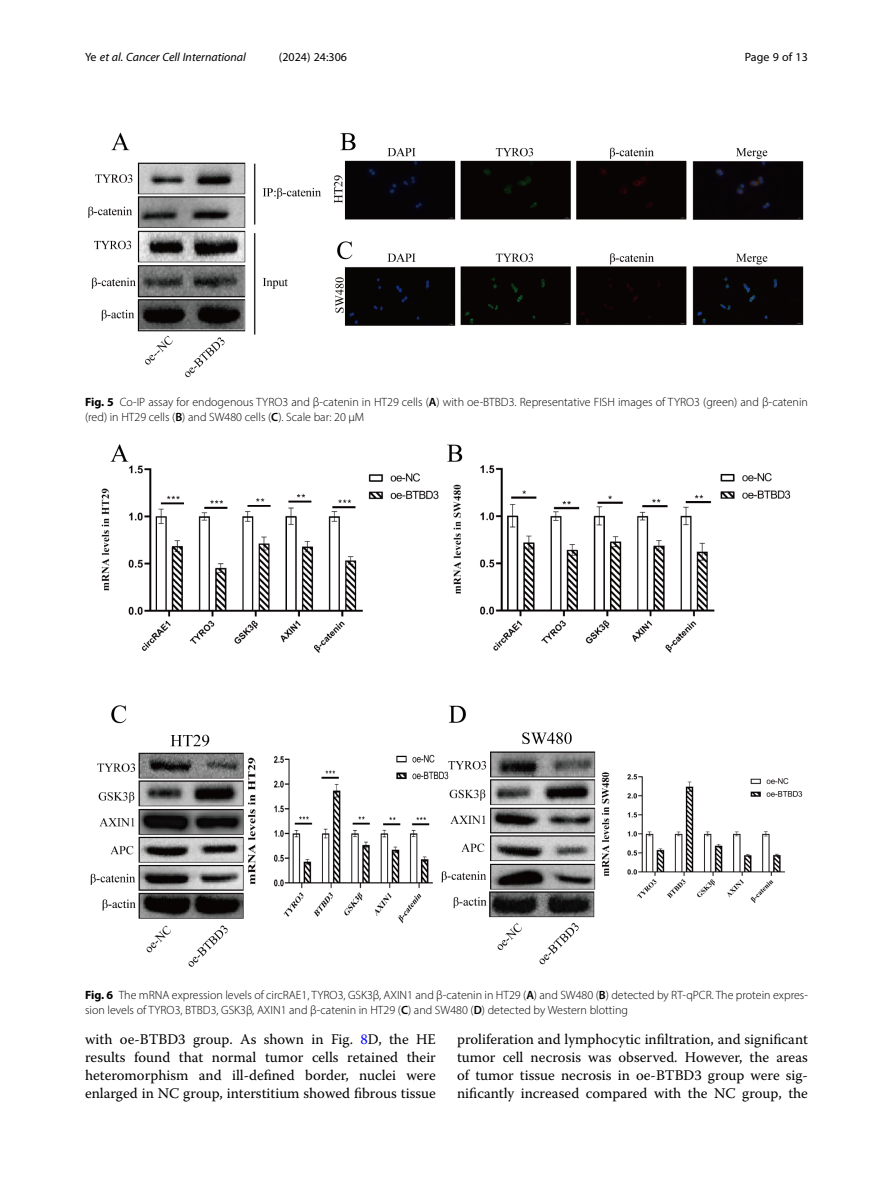
<style>
.page{position:relative;width:893px;height:1191px;background:#fff}
.page>*{position:absolute;margin:0;border:0;box-sizing:border-box;transform-origin:0 0}
.Body_Text_Indent{font:14.7px/18px "Warnock Pro";color:#000;text-align:justify}
.Figure_Caption{font:300 12px/15px "Myriad Pro";color:#000}
.t1{font:italic 12px "Myriad Pro";color:#000}
.t2{font:12px "Myriad Pro";color:#000}
.s1{font-style:normal}
.s2{font-weight:700}
.s3{font-weight:600}
.s4{color:#00f}
</style>
<div class="page">
<img style="left:90px;top:444px;width:713px;height:523px">
<img style="left:88px;top:132px;width:716px;height:246px">
<p class="t1" style="left:85px;top:50px;width:162px"><span class="s1">Ye</span> et al. Cancer Cell International</p>
<p class="t2" style="left:279px;top:50px;width:70px">(2024) 24:306</p>
<p class="t2" style="left:745px;top:50px;width:65px">Page 9 of 13</p>
<p class="Figure_Caption" style="left:85px;top:394px;width:724px"><span class="s2">Fig. 5</span> Co-IP assay for endogenous TYRO3 and β-catenin in HT29 cells (<span class="s3">A</span>) with oe-BTBD3. Representative FISH images of TYRO3 (green) and β-catenin (red) in HT29 cells (<span class="s3">B</span>) and SW480 cells (<span class="s3">C</span>). Scale bar: 20 µM</p>
<p class="Figure_Caption" style="left:85px;top:987px;width:724px"><span class="s2">Fig. 6</span> The mRNA expression levels of circRAE1, TYRO3, GSK3β, AXIN1 and β-catenin in HT29 (<span class="s3">A</span>) and SW480 (<span class="s3">B</span>) detected by RT-qPCR. The protein expres&shy;sion levels of TYRO3, BTBD3, GSK3β, AXIN1 and β-catenin in HT29 (<span class="s3">C</span>) and SW480 (<span class="s3">D</span>) detected by Western blotting</p>
<p class="Body_Text_Indent" style="left:85px;top:1030px;width:352px">with oe-BTBD3 group. As shown in Fig. <span class="s4">8</span>D, the HE results found that normal tumor cells retained their heteromorphism and ill-defined border, nuclei were enlarged in NC group, interstitium showed fibrous tissue</p>
<p class="Body_Text_Indent" style="left:457px;top:1030px;width:352px">proliferation and lymphocytic infiltration, and significant tumor cell necrosis was observed. However, the areas of tumor tissue necrosis in oe-BTBD3 group were sig&shy;nificantly increased compared with the NC group, the</p>
</div>
